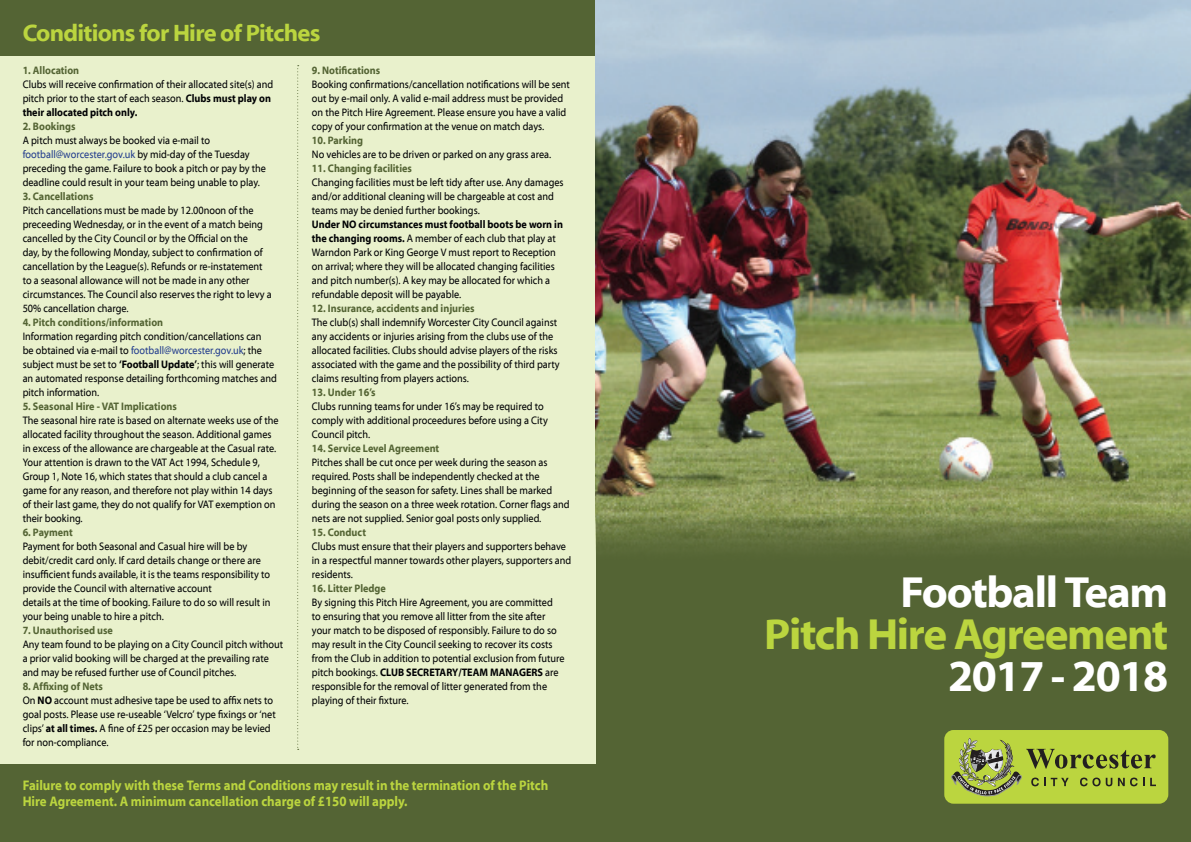
<style>
.page{position:relative;width:1191px;height:842px;background:#fff}
.page>*{position:absolute;margin:0;border:0;box-sizing:border-box;transform-origin:0 0}
.t1{font:700 44px "Myriad Web Pro";letter-spacing:-.03em;color:#fff}
.t2{font:700 44px "Myriad Web Pro";letter-spacing:-.03em;color:#bbd53f}
.t3{font:700 24px "Myriad Web Pro";letter-spacing:-.03em;color:#bbd53f}
.t4{font:700 14px/16px "Myriad Web Pro";color:#bbd53f;scale:.9 1}
.t5{font:11px/14px "Myriad Web Pro";color:#000103;scale:.9 1}
.t6{font:700 11px "Myriad Web Pro";color:#546434;scale:.9 1}
.s1{font-weight:700}
.s2{color:#253f8e}
</style>
<div class="page">
<div style="left:595px;top:0;width:596px;height:842px;background:#546434"></div>
<div style="left:0;top:0;width:595px;height:842px;background:#e9f1cc"></div>
<div style="left:0;top:764px;width:595px;height:78px;background:#546434"></div>
<div style="left:0;top:0;width:595px;height:55px;background:#546434"></div>
<svg style="left:297px;top:65px;width:2px;height:685px"></svg>
<img style="left:595px;top:0;width:596px;height:568px">
<div style="left:944px;top:730px;width:224px;height:74px;background:#bbd53f;border-radius:9px"></div>
<svg style="left:951px;top:738px;width:205px;height:58px"></svg>
<p class="t3" style="left:23px;top:20px;width:299px">Conditions for Hire of Pitches</p>
<p class="t6" style="left:23px;top:64px;width:64px">1. Allocation</p>
<p class="t5" style="left:23px;top:77px;width:280px">Clubs will receive confirmation of their allocated site(s) and pitch prior to the start of each season. <span class="s1">Clubs must play on their allocated pitch only.</span></p>
<p class="t6" style="left:23px;top:120px;width:60px">2. Bookings</p>
<p class="t5" style="left:23px;top:133px;width:210px">A pitch must always be booked via e-mail to</p>
<p class="t5" style="left:23px;top:147px;width:272px"><span class="s2">football@worcester.gov.uk</span> by mid-day of the Tuesday preceding the game. Failure to book a pitch or pay by the deadline could result in your team being unable to play.</p>
<p class="t6" style="left:23px;top:190px;width:80px">3. Cancellations</p>
<p class="t5" style="left:23px;top:203px;width:278px">Pitch cancellations must be made by 12.00noon of the preceeding Wednesday, or in the event of a match being cancelled by the City Council or by the Official on the<br>day, by the following Monday, subject to confirmation of cancellation by the League(s). Refunds or re-instatement to a seasonal allowance will not be made in any other circumstances. The Council also reserves the right to levy a 50% cancellation charge.</p>
<p class="t6" style="left:23px;top:316px;width:158px">4. Pitch conditions/information</p>
<p class="t5" style="left:23px;top:329px;width:284px">Information regarding pitch condition/cancellations can<br>be obtained via e-mail to <span class="s2">football@worcester.gov.uk</span>; the subject must be set to <span class="s1">‘Football Update’</span>; this will generate an automated response detailing forthcoming matches and pitch information.</p>
<p class="t6" style="left:23px;top:400px;width:173px">5. Seasonal Hire - VAT Implications</p>
<p class="t5" style="left:23px;top:413px;width:286px">The seasonal hire rate is based on alternate weeks use of the allocated facility throughout the season. Additional games in excess of the allowance are chargeable at the Casual rate.<br>Your attention is drawn to the VAT Act 1994, Schedule 9, Group 1, Note 16, which states that should a club cancel a game for any reason, and therefore not play within 14 days of their last game, they do not qualify for VAT exemption on their booking.</p>
<p class="t6" style="left:23px;top:526px;width:57px">6. Payment</p>
<p class="t5" style="left:23px;top:539px;width:276px">Payment for both Seasonal and Casual hire will be by debit/credit card only. If card details change or there are insufficient funds available, it is the teams responsibility to provide the Council with alternative account</p>
<p class="t5" style="left:23px;top:595px;width:277px">details at the time of booking. Failure to do so will result in your being unable to hire a pitch.</p>
<p class="t6" style="left:23px;top:624px;width:102px">7. Unauthorised use</p>
<p class="t5" style="left:23px;top:637px;width:291px">Any team found to be playing on a City Council pitch without a prior valid booking will be charged at the prevailing rate and may be refused further use of Council pitches.</p>
<p class="t6" style="left:23px;top:680px;width:91px">8. Affixing of Nets</p>
<p class="t5" style="left:23px;top:693px;width:283px">On <span class="s1">NO</span> account must adhesive tape be used to affix nets to goal posts. Please use re-useable ‘Velcro’ type fixings or ‘net clips’ <span class="s1">at all times.</span> A fine of £25 per occasion may be levied for non-compliance.</p>
<p class="t6" style="left:312px;top:64px;width:77px">9. Notifications</p>
<p class="t5" style="left:312px;top:77px;width:288px">Booking confirmations/cancellation notifications will be sent out by e-mail only. A valid e-mail address must be provided on the Pitch Hire Agreement. Please ensure you have a valid copy of your confirmation at the venue on match days.</p>
<p class="t6" style="left:312px;top:134px;width:58px">10. Parking</p>
<p class="t5" style="left:312px;top:147px;width:267px">No vehicles are to be driven or parked on any grass area.</p>
<p class="t6" style="left:312px;top:162px;width:113px">11. Changing facilities</p>
<p class="t5" style="left:312px;top:175px;width:281px">Changing facilities must be left tidy after use. Any damages and/or additional cleaning will be chargeable at cost and teams may be denied further bookings.</p>
<p class="t5" style="left:312px;top:217px;width:280px"><span class="s1">Under NO circumstances must football boots be worn in the changing rooms.</span> A member of each club that play at Warndon Park or King George V must report to Reception on arrival; where they will be allocated changing facilities and pitch number(s). A key may be allocated for which a refundable deposit will be payable.</p>
<p class="t6" style="left:312px;top:302px;width:182px">12. Insurance, accidents and injuries</p>
<p class="t5" style="left:312px;top:315px;width:277px">The club(s) shall indemnify Worcester City Council against any accidents or injuries arising from the clubs use of the allocated facilities. Clubs should advise players of the risks associated with the game and the possibility of third party claims resulting from players actions.</p>
<p class="t6" style="left:312px;top:386px;width:72px">13. Under 16’s</p>
<p class="t5" style="left:312px;top:399px;width:264px">Clubs running teams for under 16’s may be required to comply with additional proceedures before using a City<br>Council pitch.</p>
<p class="t6" style="left:312px;top:442px;width:143px">14. Service Level Agreement</p>
<p class="t5" style="left:312px;top:455px;width:288px">Pitches shall be cut once per week during the season as required. Posts shall be independently checked at the beginning of the season for safety. Lines shall be marked during the season on a three week rotation. Corner flags and nets are not supplied. Senior goal posts only supplied.</p>
<p class="t6" style="left:312px;top:526px;width:62px">15. Conduct</p>
<p class="t5" style="left:312px;top:539px;width:290px">Clubs must ensure that their players and supporters behave in a respectful manner towards other players, supporters and residents.</p>
<p class="t6" style="left:312px;top:582px;width:84px">16. Litter Pledge</p>
<p class="t5" style="left:312px;top:595px;width:282px">By signing this Pitch Hire Agreement, you are committed<br>to ensuring that you remove all litter from the site after your match to be disposed of responsibly. Failure to do so may result in the City Council seeking to recover its costs from the Club in addition to potential exclusion from future pitch bookings. <span class="s1">CLUB SECRETARY/TEAM MANAGERS</span> are responsible for the removal of litter generated from the playing of their fixture.</p>
<p class="t4" style="left:23px;top:777px;width:585px">Failure to comply with these Terms and Conditions may result in the termination of the Pitch<br>Hire Agreement. A minimum cancellation charge of £150 will apply.</p>
<p class="t1" style="left:900px;top:568px;width:269px">Football Team</p>
<p class="t2" style="left:764px;top:610px;width:405px">Pitch Hire Agreement</p>
<p class="t1" style="left:948px;top:652px;width:222px">2017 - 2018</p>
</div>
